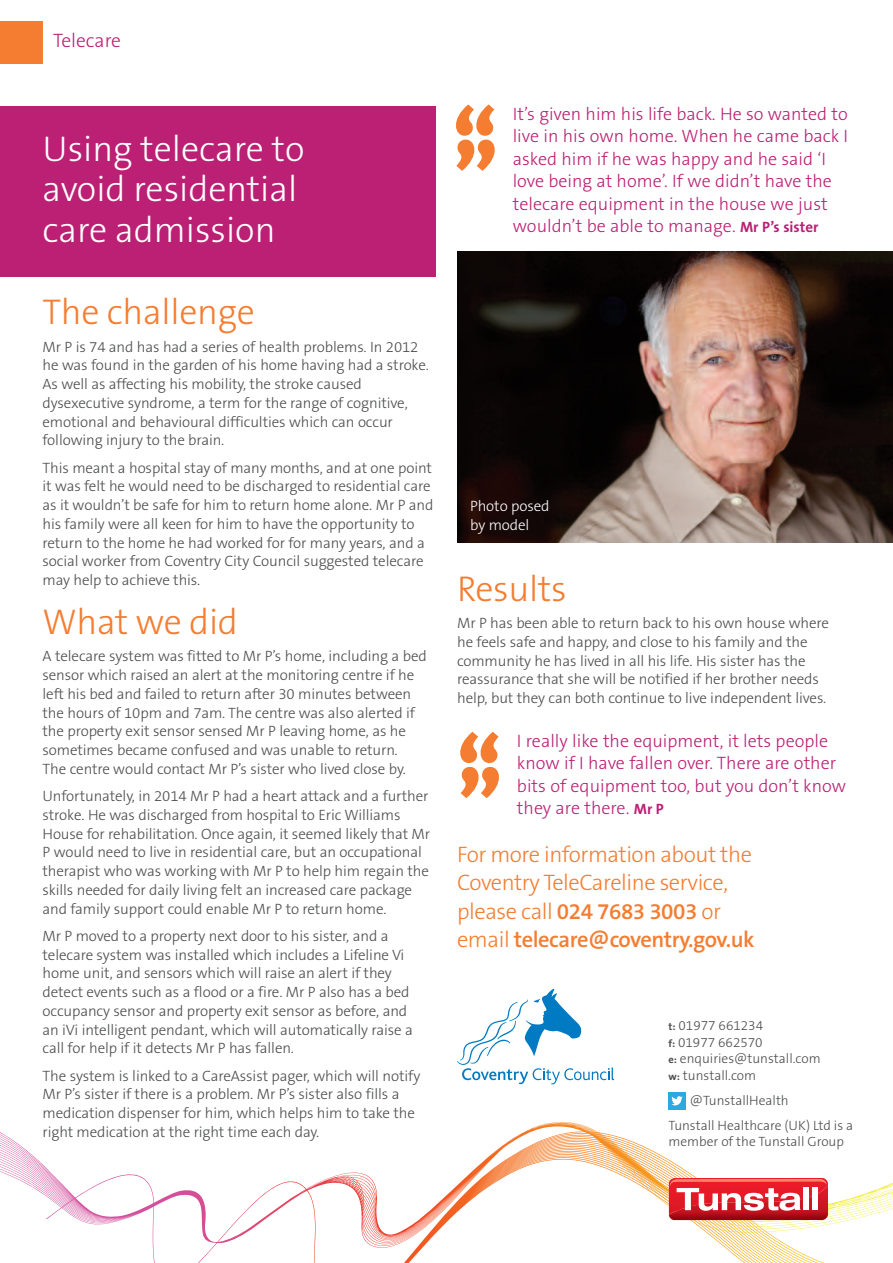
<style>
.page{position:relative;width:893px;height:1263px;background:#fff}
.page>*{position:absolute;margin:0;border:0;box-sizing:border-box;transform-origin:0 0}
.t1{font:900 78.3px "The Sans B W9";color:#f47d31}
.t2{font:300 36px/40.5px "The Sans B W3";color:#fff}
.t3{font:300 36px "The Sans B W3";letter-spacing:-.01em;color:#f47d31}
.t4{font:300 22.5px/28.5px "The Sans B W3";letter-spacing:-.02em;color:#f47d31}
.t5{font:600 22.5px "The Sans B W6";letter-spacing:-.02em;color:#f47d31}
.t6{font:300 19.5px "The Sans B W3";color:#bb2074}
.t7{font:300 18px/22.5px "The Sans B W3";color:#bb2074}
.t8{font:300 15px/18.8px "The Sans B W3";letter-spacing:-.01em;color:#4b4c4d}
.t9{font:300 15px/18.8px "The Sans B W3";letter-spacing:-.01em;color:#fff}
.t10{font:300 13.5px/16.5px "The Sans B W3";color:#4b4c4d}
.s1{font-family:"The Sans B W7";font-weight:700;font-size:15px}
.s2{font-family:"The Sans B W6";font-weight:600}
.s3{font-family:"The Sans B W3";font-weight:300}
.s4{font-family:"The Sans B W7";font-weight:700;font-size:10.5px}
</style>
<div class="page">
<svg style="left:46px;top:1130px;width:799px;height:133px"></svg>
<div style="left:0;top:21px;width:43px;height:43px;background:#f47d31"></div>
<div style="left:0;top:106px;width:436px;height:170px;background:#bb2074"></div>
<img style="left:457px;top:251px;width:436px;height:292px">
<svg style="left:457px;top:989px;width:157px;height:95px"></svg>
<svg style="left:527px;top:1123px;width:366px;height:98px"></svg>
<div style="left:803px;top:1187px;width:6px;height:23px;background:#fff"></div>
<div style="left:813px;top:1187px;width:5px;height:23px;background:#fff"></div>
<div style="left:668px;top:1092px;width:17px;height:17px;background:#2aaae1"></div>
<svg style="left:671px;top:1096px;width:12px;height:9px"></svg>
<h3 class="t6" style="left:53px;top:33px;width:69px">Telecare</h3>
<h2 class="t2" style="left:43px;top:132px;width:264px">Using telecare to avoid residential care admission</h2>
<h1 class="t1" style="left:453px;top:124px;width:46px">“”</h1>
<p class="t7" style="left:513px;top:104px;width:337px">It’s given him his life back. He so wanted to live in his own home. When he came back I asked him if he was happy and he said ‘I love being at home’. If we didn’t have the telecare equipment in the house we just wouldn’t be able to manage. <span class="s1">Mr P’s sister</span></p>
<h2 class="t3" style="left:43px;top:298px;width:214px">The challenge</h2>
<p class="t8" style="left:43px;top:339px;width:388px">Mr P is 74 and has had a series of health problems. In 2012 he was found in the garden of his home having had a stroke.<br>As well as affecting his mobility, the stroke caused dysexecutive syndrome, a term for the range of cognitive, emotional and behavioural difficulties which can occur following injury to the brain.</p>
<p class="t8" style="left:43px;top:460px;width:392px">This meant a hospital stay of many months, and at one point it was felt he would need to be discharged to residential care as it wouldn’t be safe for him to return home alone. Mr P and his family were all keen for him to have the opportunity to return to the home he had worked for for many years, and a social worker from Coventry City Council suggested telecare may help to achieve this.</p>
<h2 class="t3" style="left:43px;top:608px;width:197px">What we did</h2>
<p class="t8" style="left:43px;top:648px;width:386px">A telecare system was fitted to Mr P’s home, including a bed sensor which raised an alert at the monitoring centre if he left his bed and failed to return after 30 minutes between the hours of 10pm and 7am. The centre was also alerted if the property exit sensor sensed Mr P leaving home, as he sometimes became confused and was unable to return.<br>The centre would contact Mr P’s sister who lived close by.</p>
<p class="t8" style="left:43px;top:788px;width:389px">Unfortunately, in 2014 Mr P had a heart attack and a further stroke. He was discharged from hospital to Eric Williams House for rehabilitation. Once again, it seemed likely that Mr P would need to live in residential care, but an occupational therapist who was working with Mr P to help him regain the skills needed for daily living felt an increased care package and family support could enable Mr P to return home.</p>
<p class="t8" style="left:43px;top:928px;width:372px">Mr P moved to a property next door to his sister, and a telecare system was installed which includes a Lifeline Vi home unit, and sensors which will raise an alert if they detect events such as a flood or a fire. Mr P also has a bed occupancy sensor and property exit sensor as before, and an iVi intelligent pendant, which will automatically raise a call for help if it detects Mr P has fallen.</p>
<p class="t8" style="left:43px;top:1068px;width:379px">The system is linked to a CareAssist pager, which will notify Mr P’s sister if there is a problem. Mr P’s sister also fills a medication dispenser for him, which helps him to take the right medication at the right time each day.</p>
<p class="t9" style="left:470px;top:498px;width:81px">Photo posed by model</p>
<h2 class="t3" style="left:457px;top:575px;width:111px">Results</h2>
<p class="t8" style="left:457px;top:615px;width:373px">Mr P has been able to return back to his own house where he feels safe and happy, and close to his family and the community he has lived in all his life. His sister has the reassurance that she will be notified if her brother needs help, but they can both continue to live independent lives.</p>
<h1 class="t1" style="left:457px;top:751px;width:46px">“”</h1>
<p class="t7" style="left:517px;top:731px;width:331px">I really like the equipment, it lets people know if I have fallen over. There are other bits of equipment too, but you don’t know they are there. <span class="s1">Mr P</span></p>
<h3 class="t4" style="left:457px;top:842px;width:296px">For more information about the<br>Coventry TeleCareline service, please call <span class="s2">024 7683 3003</span> or</h3>
<h3 class="t5" style="left:457px;top:931px;width:299px"><span class="s3">email</span> telecare@coventry.gov.uk</h3>
<p class="t10" style="left:668px;top:1019px;width:154px"><span class="s4">t:</span> 01977 661234<br><span class="s4">f:</span> 01977 662570<br><span class="s4">e:</span> enquiries@tunstall.com <span class="s4">w:</span> tunstall.com</p>
<p class="t10" style="left:668px;top:1089px;width:186px;line-height:25px;text-indent:21px">@TunstallHealth<br>Tunstall Healthcare (UK) Ltd is a</p>
<p class="t10" style="left:668px;top:1135px;width:177px">member of the Tunstall Group</p>
</div>
